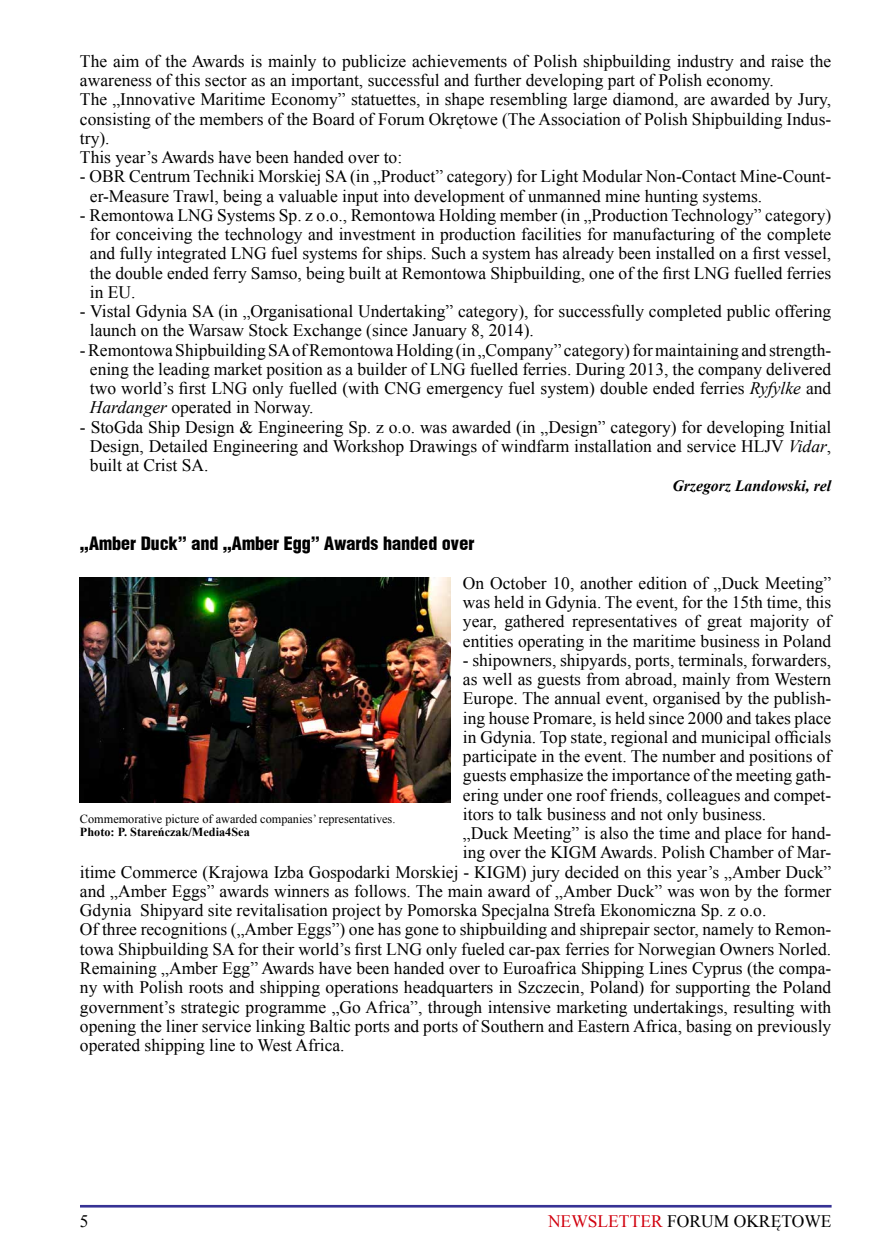
<style>
.page{position:relative;width:893px;height:1241px;background:#fff}
.page>*{position:absolute;margin:0;border:0;box-sizing:border-box;transform-origin:0 0}
.t1{font:18.38px "Switz Cond Blackpl";color:#000}
.t2{font:17.5px/19.2px "Times New Roman";color:#000;text-align:justify}
.t3{font:italic 700 15.75px "Times New Roman";color:#000}
.t4{font:12.25px "Times New Roman";color:#000}
.t5{font:700 12.25px "Times New Roman";color:#000}
.s1{font-style:italic}
.s2{color:#d1010e}
</style>
<div class="page">
<hr style="left:80px;top:1204px;width:752px;height:3px;background:#363294">
<img style="left:80px;top:577px;width:371px;height:225px">
<p class="t2" style="left:80px;top:51px;width:753px;text-align:left">The aim of the Awards is mainly to publicize achievements of Polish shipbuilding industry and raise the awareness of this sector as an important, successful and further developing part of Polish economy.<br>The „Innovative Maritime Economy” statuettes, in shape resembling large diamond, are awarded by Jury, consisting of the members of the Board of Forum Okrętowe (The Association of Polish Shipbuilding Indus&shy;try).<br>This year’s Awards have been handed over to:</p>
<p class="t2" style="left:90px;top:166px;width:743px;text-indent:-10px">- OBR Centrum Techniki Morskiej SA (in „Product” category) for Light Modular Non-Contact Mine-Count&shy;er-Measure Trawl, being a valuable input into development of unmanned mine hunting systems.</p>
<p class="t2" style="left:90px;top:205px;width:743px;text-indent:-10px">- Remontowa LNG Systems Sp. z o.o., Remontowa Holding member (in „Production Technology” category) for conceiving the technology and investment in production facilities for manufacturing of the complete and fully integrated LNG fuel systems for ships. Such a system has already been installed on a first vessel, the double ended ferry Samso, being built at Remontowa Shipbuilding, one of the first LNG fuelled ferries in EU.</p>
<p class="t2" style="left:90px;top:301px;width:743px;text-indent:-10px">- Vistal Gdynia SA (in „Organisational Undertaking” category), for successfully completed public offering launch on the Warsaw Stock Exchange (since January 8, 2014).</p>
<p class="t2" style="left:90px;top:339px;width:743px;text-indent:-10px">- Remontowa Shipbuilding SA of Remontowa Holding (in „Company” category) for maintaining and strength&shy;ening the leading market position as a builder of LNG fuelled ferries. During 2013, the company delivered two world’s first LNG only fuelled (with CNG emergency fuel system) double ended ferries <span class="s1">Ryfylke</span> and <span class="s1">Hardanger</span> operated in Norway.</p>
<p class="t2" style="left:90px;top:416px;width:743px;text-indent:-10px">- StoGda Ship Design &amp; Engineering Sp. z o.o. was awarded (in „Design” category) for developing Initial Design, Detailed Engineering and Workshop Drawings of windfarm installation and service HLJV <span class="s1">Vidar</span>, built at Crist SA.</p>
<p class="t3" style="left:672px;top:474px;width:160px">Grzegorz Landowski, rel</p>
<p class="t1" style="left:80px;top:531px;width:396px">„Amber Duck” and „Amber Egg” Awards handed over</p>
<p class="t2" style="left:463px;top:572px;width:370px">On October 10, another edition of „Duck Meeting” was held in Gdynia. The event, for the 15th time, this year, gathered representatives of great majority of entities operating in the maritime business in Poland</p>
<p class="t2" style="left:463px;top:649px;width:370px">- shipowners, shipyards, ports, terminals, forwarders,</p>
<p class="t2" style="left:463px;top:669px;width:370px">as well as guests from abroad, mainly from Western</p>
<p class="t2" style="left:463px;top:688px;width:370px">Europe. The annual event, organised by the publish-</p>
<p class="t2" style="left:463px;top:707px;width:370px">ing house Promare, is held since 2000 and takes place</p>
<p class="t2" style="left:463px;top:726px;width:370px">in Gdynia. Top state, regional and municipal officials</p>
<p class="t2" style="left:463px;top:746px;width:370px">participate in the event. The number and positions of</p>
<p class="t2" style="left:463px;top:765px;width:370px">guests emphasize the importance of the meeting gath-</p>
<p class="t2" style="left:463px;top:784px;width:370px">ering under one roof friends, colleagues and compet-</p>
<p class="t2" style="left:463px;top:803px;width:305px">itors to talk business and not only business.</p>
<p class="t2" style="left:463px;top:823px;width:370px">„Duck Meeting” is also the time and place for hand-</p>
<p class="t2" style="left:463px;top:842px;width:370px">ing over the KIGM Awards. Polish Chamber of Mar-</p>
<p class="t2" style="left:80px;top:861px;width:753px">itime Commerce (Krajowa Izba Gospodarki Morskiej - KIGM) jury decided on this year’s „Amber Duck”</p>
<p class="t2" style="left:80px;top:880px;width:753px">and „Amber Eggs” awards winners as follows. The main award of „Amber Duck” was won by the former</p>
<p class="t2" style="left:80px;top:900px;width:688px">Gdynia Shipyard site revitalisation project by Pomorska Specjalna Strefa Ekonomiczna Sp. z o.o.</p>
<p class="t2" style="left:80px;top:919px;width:753px">Of three recognitions („Amber Eggs”) one has gone to shipbuilding and shiprepair sector, namely to Remon-</p>
<p class="t2" style="left:80px;top:938px;width:753px">towa Shipbuilding SA for their world’s first LNG only fueled car-pax ferries for Norwegian Owners Norled.</p>
<p class="t2" style="left:80px;top:957px;width:753px">Remaining „Amber Egg” Awards have been handed over to Euroafrica Shipping Lines Cyprus (the compa-</p>
<p class="t2" style="left:80px;top:977px;width:753px">ny with Polish roots and shipping operations headquarters in Szczecin, Poland) for supporting the Poland</p>
<p class="t2" style="left:80px;top:996px;width:753px">government’s strategic programme „Go Africa”, through intensive marketing undertakings, resulting with</p>
<p class="t2" style="left:80px;top:1015px;width:753px">opening the liner service linking Baltic ports and ports of Southern and Eastern Africa, basing on previously</p>
<p class="t2" style="left:80px;top:1034px;width:266px">operated shipping line to West Africa.</p>
<p class="t4" style="left:80px;top:810px;width:317px">Commemorative picture of awarded companies’ representatives.</p>
<p class="t5" style="left:80px;top:823px;width:171px">Photo: P. Stareńczak/Media4Sea</p>
<p class="t2" style="left:80px;top:1210px;width:10px">5</p>
<p class="t2" style="left:548px;top:1210px;width:285px"><span class="s2">NEWSLETTER</span> FORUM OKRĘTOWE</p>
</div>
